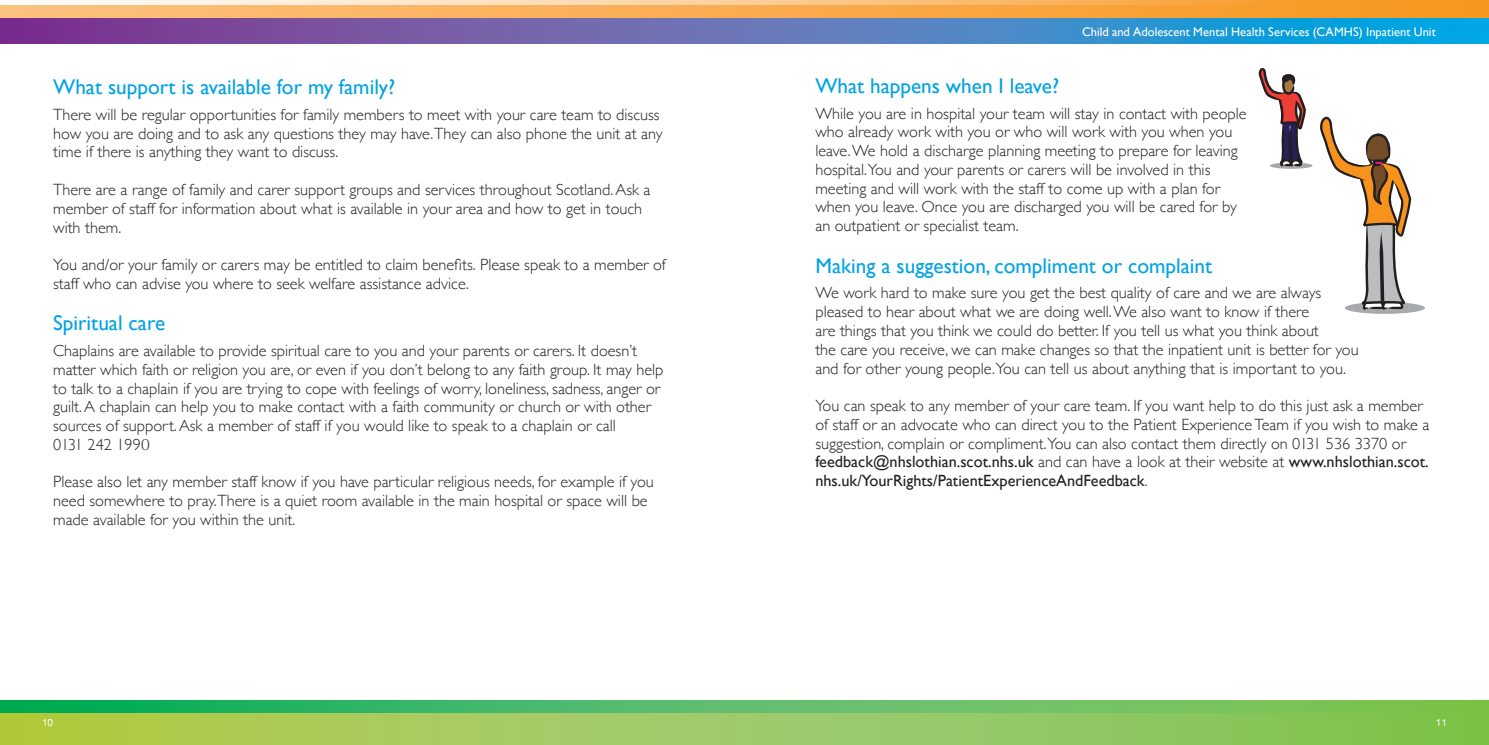
<style>
.page{position:relative;width:1489px;height:745px;background:#fff}
.page>*{position:absolute;margin:0;border:0;box-sizing:border-box;transform-origin:0 0}
.Heading{font:21.25px "Gill Sans";color:#00a2e4}
.body{font:21.25px "Gill Sans";color:#00a2e4}
.body-2{font:300 16.25px/18.8px "Gill Sans";color:#231f20}
.t1{font:12.5px "Gill Sans";color:#fff}
.t2{font:10px "Helvetica Neue";color:#fff}
.s1{font-family:"Adobe Myungjo Std";font-weight:500;font-size:15px}
.s2{font-weight:400}
</style>
<div class="page">
<svg style="left:1px;top:700px;width:1487px;height:13px;background:#51ba62"></svg>
<svg style="left:1px;top:713px;width:1487px;height:31px;background:#9bc85b"></svg>
<div style="left:0;top:0;width:1488px;height:18px;background:linear-gradient(to right,#fdc280,#f7971e)"></div>
<svg style="left:0;top:18px;width:1488px;height:26px;background:#5472b8"></svg>
<svg style="left:0;top:0;width:1276px;height:5px;background:#fbd3a4"></svg>
<div style="left:1344px;top:302px;width:80px;height:12px;background:#a8a9ad;border-radius:50%"></div>
<svg style="left:1269px;top:162px;width:43px;height:7px"></svg>
<svg style="left:1320px;top:116px;width:90px;height:193px"></svg>
<svg style="left:1258px;top:68px;width:47px;height:98px"></svg>
<p class="body" style="left:53px;top:74px;width:343px">What support is available for my family?</p>
<p class="body-2" style="left:53px;top:104px;width:611px">There will be regular opportunities for family members to meet with your care team to discuss how you are doing and to ask any questions they may have. They can also phone the unit at any time if there is anything they want to discuss.</p>
<p class="body-2" style="left:53px;top:179px;width:599px">There are a range of family and carer support groups and services throughout Scotland. Ask a member of staff for information about what is available in your area and how to get in touch with them.</p>
<p class="body-2" style="left:53px;top:254px;width:614px">You and/or your family or carers may be entitled to claim benefits. Please speak to a member of staff who can advise you where to seek welfare assistance advice.</p>
<p class="body" style="left:53px;top:310px;width:113px">Spiritual care</p>
<p class="body-2" style="left:53px;top:340px;width:612px">Chaplains are available to provide spiritual care to you and your parents or carers. It doesn’t matter which faith or religion you are, or even if you don’t belong to any faith group. It may help to talk to a chaplain if you are trying to cope with feelings of worry, loneliness, sadness, anger or guilt. A chaplain can help you to make contact with a faith community or church or with other sources of support. Ask a member of staff if you would like to speak to a chaplain or call<br>0131 242 199<span class="s1">0</span></p>
<p class="body-2" style="left:53px;top:471px;width:602px">Please also let any member staff know if you have particular religious needs, for example if you need somewhere to pray. There is a quiet room available in the main hospital or space will be made available for you within the unit.</p>
<p class="t2" style="left:42px;top:714px;width:13px">10</p>
<p class="t1" style="left:1082px;top:24px;width:355px">Child and Adolescent Mental Health Services (CAMHS) Inpatient Unit</p>
<p class="Heading" style="left:815px;top:73px;width:245px">What happens when I leave?</p>
<p class="body-2" style="left:815px;top:103px;width:433px">While you are in hospital your team will stay in contact with people who already work with you or who will work with you when you leave. We hold a discharge planning meeting to prepare for leaving hospital.You and your parents or carers will be involved in this meeting and will work with the staff to come up with a plan for when you leave. Once you are discharged you will be cared for by an outpatient or specialist team.</p>
<p class="Heading" style="left:815px;top:253px;width:398px">Making a suggestion, compliment or complaint</p>
<p class="body-2" style="left:815px;top:283px;width:544px">We work hard to make sure you get the best quality of care and we are always pleased to hear about what we are doing well. We also want to know if there<br>are things that you think we could do better. If you tell us what you think about<br>the care you receive, we can make changes so that the inpatient unit is better for you and for other young people.You can tell us about anything that is important to you.</p>
<p class="body-2" style="left:815px;top:395px;width:615px">You can speak to any member of your care team. If you want help to do this just ask a member of staff or an advocate who can direct you to the Patient Experience Team if you wish to make a suggestion, complain or compliment.You can also contact them directly on 0131 536 3370 or <span class="s2">feedback@nhslothian.scot.nhs.uk</span> and can have a look at their website at <span class="s2">www.nhslothian.scot. nhs.uk/YourRights/PatientExperienceAndFeedback</span>.</p>
<p class="t2" style="left:1435px;top:714px;width:13px">11</p>
</div>
